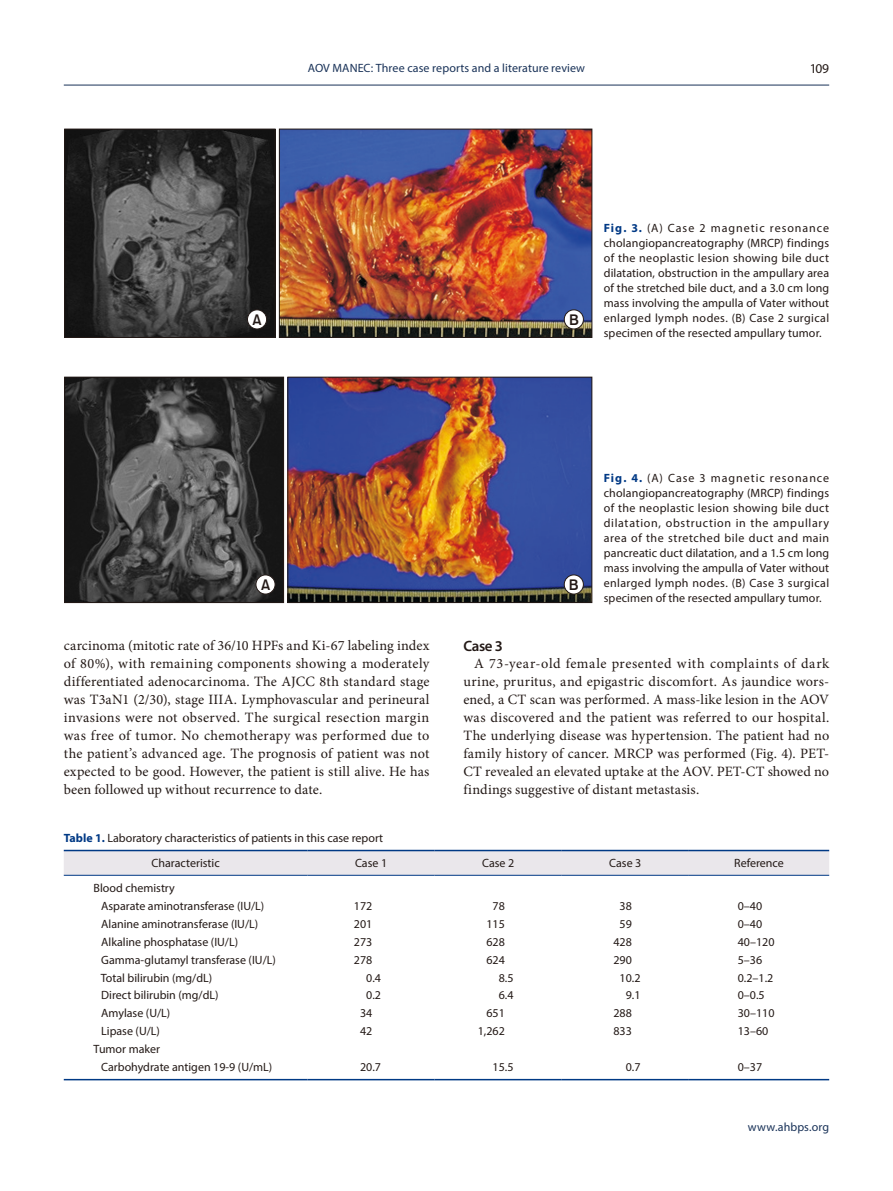
<style>
.page{position:relative;width:893px;height:1191px;background:#fff}
.page>*{position:absolute;margin:0;border:0;box-sizing:border-box;transform-origin:0 0}
.t1{font:600 15px "Myriad Pro";color:#231916}
.t2{font:15px "Gothic 725 BT Bold A";color:#231916}
.t3{font:14.25px/18px "Minion Pro";letter-spacing:.01em;color:#231916;text-align:justify}
.t4{font:13.5px "Myriad Pro";color:#231916}
.t5{font:12px/15px "Myriad Pro";color:#231916}
.t6{font:12px "Myriad Pro";letter-spacing:.005em;color:#193258}
.s1{font-weight:700;color:#003985}
</style>
<div class="page">
<hr style="left:64px;top:85px;width:765px;height:1px;background:#193258">
<img style="left:64px;top:129px;width:528px;height:209px">
<div style="left:247px;top:310px;width:20px;height:19px;background:#fff;border-radius:50%"></div>
<div style="left:247px;top:309px;width:20px;height:20px;border:1px solid #231916;border-radius:50%"></div>
<div style="left:564px;top:310px;width:19px;height:19px;background:#fff;border-radius:50%"></div>
<div style="left:564px;top:309px;width:20px;height:20px;border:1px solid #231916;border-radius:50%"></div>
<img style="left:64px;top:376px;width:528px;height:227px">
<div style="left:256px;top:575px;width:19px;height:19px;background:#fff;border-radius:50%"></div>
<div style="left:256px;top:574px;width:19px;height:20px;border:1px solid #231916;border-radius:50%"></div>
<div style="left:564px;top:575px;width:19px;height:19px;background:#fff;border-radius:50%"></div>
<div style="left:564px;top:574px;width:20px;height:20px;border:1px solid #231916;border-radius:50%"></div>
<svg style="left:64px;top:851px;width:765px;height:24px;background:#e5e3e8"></svg>
<hr style="left:64px;top:1079px;width:244px;height:1px;background:#003985">
<hr style="left:308px;top:1079px;width:127px;height:1px;background:#003985">
<hr style="left:435px;top:1079px;width:127px;height:1px;background:#003985">
<hr style="left:562px;top:1079px;width:127px;height:1px;background:#003985">
<hr style="left:689px;top:1079px;width:140px;height:1px;background:#003985">
<hr style="left:64px;top:849px;width:244px;height:2px;background:#003985">
<hr style="left:308px;top:849px;width:127px;height:2px;background:#003985">
<hr style="left:435px;top:849px;width:127px;height:2px;background:#003985">
<hr style="left:562px;top:849px;width:127px;height:2px;background:#003985">
<hr style="left:689px;top:849px;width:140px;height:2px;background:#003985">
<hr style="left:64px;top:875px;width:244px;height:1px;background:#003985">
<hr style="left:308px;top:875px;width:127px;height:1px;background:#003985">
<hr style="left:435px;top:875px;width:127px;height:1px;background:#003985">
<hr style="left:562px;top:875px;width:127px;height:1px;background:#003985">
<hr style="left:689px;top:875px;width:140px;height:1px;background:#003985">
<p class="t6" style="left:308px;top:61px;width:279px">AOV MANEC: Three case reports and a literature review</p>
<p class="t4" style="left:810px;top:60px;width:21px">109</p>
<p class="t2" style="left:253px;top:311px;width:11px">A</p>
<p class="t2" style="left:569px;top:311px;width:11px">B</p>
<p class="t5" style="left:604px;top:220px;width:227px;text-align:justify"><span class="s1">Fig. 3.</span> (A) Case 2 magnetic resonance cholangiopancreatography (MRCP) findings of the neoplastic lesion showing bile duct dilatation, obstruction in the ampullary area of the stretched bile duct, and a 3.0 cm long mass involving the ampulla of Vater without enlarged lymph nodes. (B) Case 2 surgical specimen of the resected ampullary tumor.</p>
<p class="t2" style="left:261px;top:576px;width:11px">A</p>
<p class="t2" style="left:569px;top:576px;width:11px">B</p>
<p class="t5" style="left:604px;top:470px;width:227px;text-align:justify"><span class="s1">Fig. 4.</span> (A) Case 3 magnetic resonance cholangiopancreatography (MRCP) findings of the neoplastic lesion showing bile duct dilatation, obstruction in the ampullary area of the stretched bile duct and main pancreatic duct dilatation, and a 1.5 cm long mass involving the ampulla of Vater without enlarged lymph nodes. (B) Case 3 surgical specimen of the resected ampullary tumor.</p>
<p class="t3" style="left:64px;top:636px;width:367px">carcinoma (mitotic rate of 36/10 HPFs and Ki-67 labeling index of 80%), with remaining components showing a moderately differentiated adenocarcinoma. The AJCC 8th standard stage was T3aN1 (2/30), stage IIIA. Lymphovascular and perineural invasions were not observed. The surgical resection margin was free of tumor. No chemotherapy was performed due to the patient’s advanced age. The prognosis of patient was not expected to be good. However, the patient is still alive. He has been followed up without recurrence to date.</p>
<p class="t1" style="left:463px;top:636px;width:41px">Case 3</p>
<p class="t3" style="left:463px;top:654px;width:367px;text-indent:11px">A 73-year-old female presented with complaints of dark urine, pruritus, and epigastric discomfort. As jaundice wors&shy;ened, a CT scan was performed. A mass-like lesion in the AOV was discovered and the patient was referred to our hospital.<br>The underlying disease was hypertension. The patient had no family history of cancer. MRCP was performed (Fig. 4). PET-CT revealed an elevated uptake at the AOV. PET-CT showed no findings suggestive of distant metastasis.</p>
<p class="t5" style="left:152px;top:825px;width:233px;line-height:25.2px;text-indent:-88px"><span class="s1">Table 1.</span> Laboratory characteristics of patients in this case report<br>Characteristic</p>
<p class="t5" style="left:355px;top:855px;width:34px">Case 1</p>
<p class="t5" style="left:482px;top:855px;width:34px">Case 2</p>
<p class="t5" style="left:609px;top:855px;width:34px">Case 3</p>
<p class="t5" style="left:734px;top:855px;width:51px">Reference</p>
<p class="t5" style="left:101px;top:878px;width:165px;line-height:18px;text-indent:-8px">Blood chemistry<br>Asparate aminotransferase (IU/L)</p>
<p class="t5" style="left:354px;top:898px;width:20px">172</p>
<p class="t5" style="left:492px;top:898px;width:14px">78</p>
<p class="t5" style="left:620px;top:898px;width:14px">38</p>
<p class="t5" style="left:738px;top:898px;width:26px">0–40</p>
<p class="t5" style="left:101px;top:916px;width:159px">Alanine aminotransferase (IU/L)</p>
<p class="t5" style="left:354px;top:916px;width:20px">201</p>
<p class="t5" style="left:486px;top:916px;width:20px">115</p>
<p class="t5" style="left:620px;top:916px;width:14px">59</p>
<p class="t5" style="left:738px;top:916px;width:26px">0–40</p>
<p class="t5" style="left:101px;top:934px;width:138px">Alkaline phosphatase (IU/L)</p>
<p class="t5" style="left:354px;top:934px;width:20px">273</p>
<p class="t5" style="left:486px;top:934px;width:20px">628</p>
<p class="t5" style="left:613px;top:934px;width:20px">428</p>
<p class="t5" style="left:738px;top:934px;width:38px">40–120</p>
<p class="t5" style="left:101px;top:951px;width:176px">Gamma-glutamyl transferase (IU/L)</p>
<p class="t5" style="left:354px;top:951px;width:20px">278</p>
<p class="t5" style="left:486px;top:951px;width:20px">624</p>
<p class="t5" style="left:613px;top:951px;width:20px">290</p>
<p class="t5" style="left:738px;top:951px;width:26px">5–36</p>
<p class="t5" style="left:101px;top:969px;width:113px">Total bilirubin (mg/dL)</p>
<p class="t5" style="left:366px;top:969px;width:16px">0.4</p>
<p class="t5" style="left:499px;top:969px;width:16px">8.5</p>
<p class="t5" style="left:620px;top:969px;width:22px">10.2</p>
<p class="t5" style="left:738px;top:969px;width:37px">0.2–1.2</p>
<p class="t5" style="left:101px;top:987px;width:119px">Direct bilirubin (mg/dL)</p>
<p class="t5" style="left:366px;top:987px;width:16px">0.2</p>
<p class="t5" style="left:499px;top:987px;width:16px">6.4</p>
<p class="t5" style="left:626px;top:987px;width:16px">9.1</p>
<p class="t5" style="left:738px;top:987px;width:28px">0–0.5</p>
<p class="t5" style="left:101px;top:1005px;width:71px">Amylase (U/L)</p>
<p class="t5" style="left:360px;top:1005px;width:14px">34</p>
<p class="t5" style="left:486px;top:1005px;width:20px">651</p>
<p class="t5" style="left:613px;top:1005px;width:20px">288</p>
<p class="t5" style="left:738px;top:1005px;width:38px">30–110</p>
<p class="t5" style="left:101px;top:1023px;width:60px">Lipase (U/L)</p>
<p class="t5" style="left:360px;top:1023px;width:14px">42</p>
<p class="t5" style="left:478px;top:1023px;width:29px">1,262</p>
<p class="t5" style="left:613px;top:1023px;width:20px">833</p>
<p class="t5" style="left:738px;top:1023px;width:32px">13–60</p>
<p class="t5" style="left:101px;top:1040px;width:173px;line-height:18px;text-indent:-8px">Tumor maker<br>Carbohydrate antigen 19-9 (U/mL)</p>
<p class="t5" style="left:360px;top:1059px;width:22px">20.7</p>
<p class="t5" style="left:493px;top:1059px;width:22px">15.5</p>
<p class="t5" style="left:626px;top:1059px;width:16px">0.7</p>
<p class="t5" style="left:738px;top:1059px;width:26px">0–37</p>
<p class="t6" style="left:748px;top:1119px;width:83px">www.ahbps.org</p>
</div>
